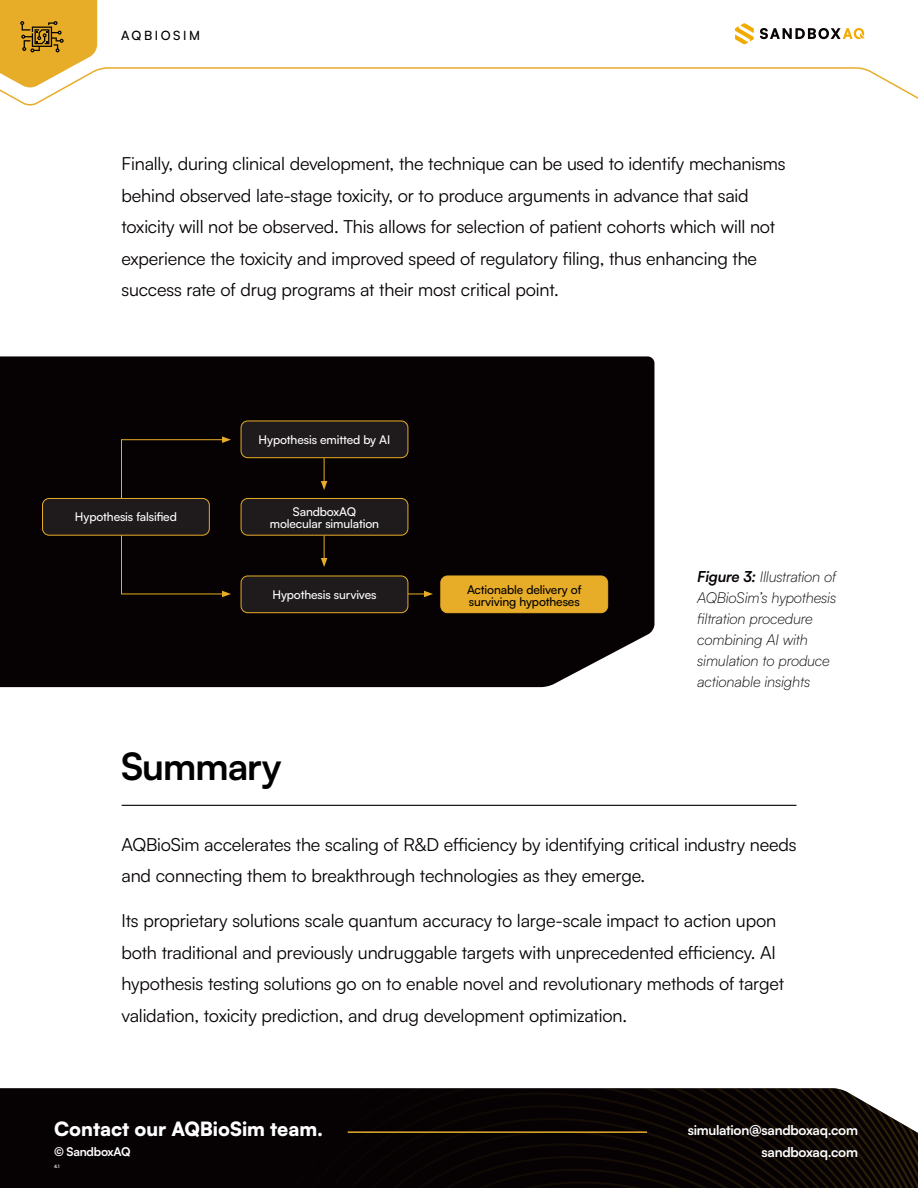
<style>
.page{position:relative;width:918px;height:1188px;background:#fff}
.page>*{position:absolute;margin:0;border:0;box-sizing:border-box;transform-origin:0 0}
.t1{font:700 37.5px "Satoshi";letter-spacing:-.025em;color:#000}
.t2{font:900 19.5px "Satoshi";color:#fff}
.t3{font:18px/31.5px "Satoshi";letter-spacing:-.01em;color:#060203}
.t4{font:italic 300 15px/21px "Satoshi";letter-spacing:-.01em;color:#060203}
.t5{font:700 13.5px/21.9px "Satoshi";letter-spacing:-.02em;color:#fff;text-align:right}
.t6{font:500 12.75px "Satoshi";letter-spacing:.2em;color:#000}
.t7{font:500 12px/12px "Satoshi";letter-spacing:-.01em;color:#fff;text-align:center}
.t8{font:500 12px/12px "Satoshi";letter-spacing:-.01em;color:#000}
.t9{font:700 12px "Satoshi";letter-spacing:-.02em;color:#fff}
.t10{font:700 4.5px "Satoshi";color:#fff}
.s1{font-weight:700}
</style>
<div class="page">
<svg style="left:0;top:0;width:918px;height:106px"></svg>
<div style="left:0;top:356px;width:654px;height:331px;background:#060203"></div>
<div style="left:121px;top:439px;width:104px;height:155px;border:1px solid #e7ac28"></div>
<svg style="left:222px;top:436px;width:9px;height:7px"></svg>
<svg style="left:222px;top:591px;width:9px;height:6px"></svg>
<div style="left:42px;top:498px;width:167px;height:37px;background:#1f1b1c;border-radius:7px"></div>
<div style="left:42px;top:498px;width:168px;height:38px;border:1px solid #e7ac28;border-radius:7px"></div>
<div style="left:241px;top:498px;width:167px;height:37px;background:#1f1b1c;border-radius:7px"></div>
<div style="left:241px;top:498px;width:167px;height:38px;border:1px solid #e7ac28;border-radius:7px"></div>
<div style="left:441px;top:576px;width:167px;height:37px;background:#e7ac28;border-radius:7px"></div>
<div style="left:440px;top:576px;width:168px;height:37px;border:1px solid #e7ac28;border-radius:7px"></div>
<div style="left:241px;top:421px;width:167px;height:37px;background:#1f1b1c;border-radius:7px"></div>
<div style="left:241px;top:421px;width:167px;height:37px;border:1px solid #e7ac28;border-radius:7px"></div>
<svg style="left:321px;top:536px;width:6px;height:31px"></svg>
<svg style="left:321px;top:458px;width:6px;height:32px"></svg>
<svg style="left:408px;top:591px;width:25px;height:6px"></svg>
<div style="left:241px;top:576px;width:167px;height:37px;background:#1f1b1c;border-radius:7px"></div>
<div style="left:241px;top:576px;width:167px;height:37px;border:1px solid #e7ac28;border-radius:7px"></div>
<hr style="left:122px;top:805px;width:674px;height:1px;background:#060203">
<svg style="left:0;top:1088px;width:918px;height:100px;background:#0e0908"></svg>
<hr style="left:348px;top:1131px;width:299px;height:2px;background:#e7ac28">
<p class="t6" style="left:121px;top:27px;width:80px">AQBIOSIM</p>
<p class="t3" style="left:122px;top:147px;width:666px">Finally, during clinical development, the technique can be used to identify mechanisms behind observed late-stage toxicity, or to produce arguments in advance that said toxicity will not be observed. This allows for selection of patient cohorts which will not experience the toxicity and improved speed of regulatory filing, thus enhancing the success rate of drug programs at their most critical point.</p>
<p class="t7" style="left:259px;top:433px;width:133px">Hypothesis emitted by AI</p>
<p class="t7" style="left:75px;top:510px;width:103px">Hypothesis falsified</p>
<p class="t7" style="left:270px;top:505px;width:111px">SandboxAQ molecular simulation</p>
<p class="t7" style="left:273px;top:588px;width:105px">Hypothesis survives</p>
<h1 class="t1" style="left:121px;top:739px;width:162px">Summary</h1>
<p class="t8" style="left:467px;top:583px;width:116px">Actionable delivery of surviving hypotheses</p>
<p class="t4" style="left:697px;top:566px;width:141px"><span class="s1">Figure 3:</span> Illustration of<br>AQBioSim’s hypothesis filtration procedure combining AI with simulation to produce actionable insights</p>
<p class="t3" style="left:122px;top:828px;width:677px">AQBioSim accelerates the scaling of R&amp;D efficiency by identifying critical industry needs and connecting them to breakthrough technologies as they emerge.</p>
<p class="t3" style="left:122px;top:904px;width:664px">Its proprietary solutions scale quantum accuracy to large-scale impact to action upon both traditional and previously undruggable targets with unprecedented efficiency. AI hypothesis testing solutions go on to enable novel and revolutionary methods of target validation, toxicity prediction, and drug development optimization.</p>
<p class="t2" style="left:54px;top:1114px;width:271px">Contact our AQBioSim team.</p>
<p class="t9" style="left:54px;top:1143px;width:78px">© SandboxAQ</p>
<p class="t10" style="left:54px;top:1163px;width:7px">4.1</p>
<p class="t5" style="left:688px;top:1118px;width:172px">simulation@sandboxaq.com sandboxaq.com</p>
</div>
